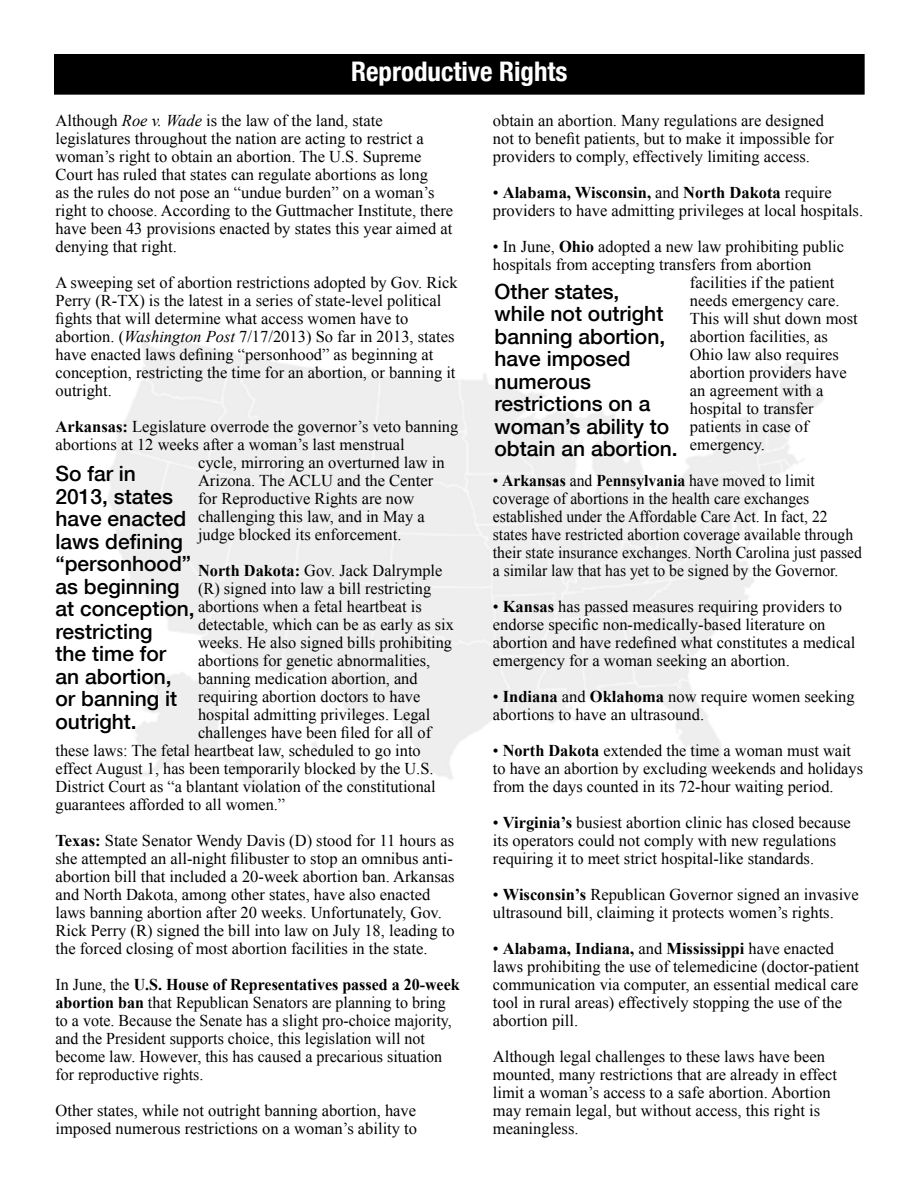
<style>
.page{position:relative;width:918px;height:1188px;background:#fff}
.page>*{position:absolute;margin:0;border:0;box-sizing:border-box;transform-origin:0 0}
.t1{font:700 condensed 27px "Helvetica Neue";color:#fff}
.t2{font:500 21px/22.5px "Helvetica Neue";color:#000}
.t3{font:16.5px/18px "Times New Roman";color:#000}
.t4{font:16.5px/18px "Times New Roman";color:#000;scale:.95 1}
.s1{font-style:italic}
.s2{font-weight:700}
</style>
<div class="page">
<div style="left:55px;top:55px;width:809px;height:39px;background:#000"></div>
<div style="left:54px;top:54px;width:811px;height:41px;border:2px solid #000"></div>
<h1 class="t1" style="left:351px;top:49px;width:218px">Reproductive Rights</h1>
<p class="t3" style="left:56px;top:111px;width:399px">Although <span class="s1">Roe v. Wade</span> is the law of the land, state legislatures throughout the nation are acting to restrict a woman’s right to obtain an abortion. The U.S. Supreme Court has ruled that states can regulate abortions as long<br>as the rules do not pose an “undue burden” on a woman’s right to choose. According to the Guttmacher Institute, there have been 43 provisions enacted by states this year aimed at denying that right.</p>
<p class="t3" style="left:56px;top:273px;width:404px">A sweeping set of abortion restrictions adopted by Gov. Rick Perry (R-TX) is the latest in a series of state-level political fights that will determine what access women have to abortion. (<span class="s1">Washington Post</span> 7/17/2013) So far in 2013, states have enacted laws defining “personhood” as beginning at conception, restricting the time for an abortion, or banning it outright.</p>
<p class="t3" style="left:56px;top:417px;width:404px"><span class="s2">Arkansas:</span> Legislature overrode the governor’s veto banning</p>
<p class="t3" style="left:56px;top:435px;width:351px">abortions at 12 weeks after a woman’s last menstrual</p>
<p class="t3" style="left:198px;top:453px;width:248px">cycle, mirroring an overturned law in</p>
<p class="t3" style="left:198px;top:471px;width:237px">Arizona. The ACLU and the Center</p>
<p class="t3" style="left:198px;top:489px;width:218px">for Reproductive Rights are now</p>
<p class="t3" style="left:198px;top:507px;width:228px">challenging this law, and in May a</p>
<p class="t3" style="left:198px;top:525px;width:205px">judge blocked its enforcement.</p>
<p class="t3" style="left:198px;top:561px;width:246px"><span class="s2">North Dakota:</span> Gov. Jack Dalrymple</p>
<p class="t3" style="left:198px;top:579px;width:235px">(R) signed into law a bill restricting</p>
<p class="t3" style="left:198px;top:597px;width:225px">abortions when a fetal heartbeat is</p>
<p class="t3" style="left:198px;top:615px;width:257px">detectable, which can be as early as six</p>
<p class="t3" style="left:198px;top:633px;width:256px">weeks. He also signed bills prohibiting</p>
<p class="t3" style="left:198px;top:651px;width:234px">abortions for genetic abnormalities,</p>
<p class="t3" style="left:198px;top:669px;width:221px">banning medication abortion, and</p>
<p class="t3" style="left:198px;top:687px;width:224px">requiring abortion doctors to have</p>
<p class="t3" style="left:198px;top:705px;width:234px">hospital admitting privileges. Legal</p>
<p class="t3" style="left:198px;top:723px;width:235px">challenges have been filed for all of</p>
<p class="t3" style="left:56px;top:741px;width:367px">these laws: The fetal heartbeat law, scheduled to go into</p>
<p class="t3" style="left:56px;top:759px;width:380px">effect August 1, has been temporarily blocked by the U.S.</p>
<p class="t3" style="left:56px;top:777px;width:382px">District Court as “a blantant violation of the constitutional</p>
<p class="t3" style="left:56px;top:795px;width:231px">guarantees afforded to all women.”</p>
<p class="t3" style="left:56px;top:831px;width:401px"><span class="s2">Texas:</span> State Senator Wendy Davis (D) stood for 11 hours as she attempted an all-night filibuster to stop an omnibus anti&shy;abortion bill that included a 20-week abortion ban. Arkansas and North Dakota, among other states, have also enacted laws banning abortion after 20 weeks. Unfortunately, Gov.<br>Rick Perry (R) signed the bill into law on July 18, leading to the forced closing of most abortion facilities in the state.</p>
<p class="t3" style="left:56px;top:975px;width:406px">In June, the <span class="s2">U.S. House of Representatives passed a 20-week abortion ban</span> that Republican Senators are planning to bring to a vote. Because the Senate has a slight pro-choice majority, and the President supports choice, this legislation will not become law. However, this has caused a precarious situation for reproductive rights.</p>
<p class="t3" style="left:56px;top:1101px;width:363px">Other states, while not outright banning abortion, have imposed numerous restrictions on a woman’s ability to</p>
<p class="t3" style="left:493px;top:111px;width:343px">obtain an abortion. Many regulations are designed not to benefit patients, but to make it impossible for providers to comply, effectively limiting access.</p>
<p class="t3" style="left:493px;top:183px;width:372px">• <span class="s2">Alabama, Wisconsin,</span> and <span class="s2">North Dakota</span> require providers to have admitting privileges at local hospitals.</p>
<p class="t3" style="left:493px;top:237px;width:353px">• In June, <span class="s2">Ohio</span> adopted a new law prohibiting public</p>
<p class="t3" style="left:493px;top:255px;width:320px">hospitals from accepting transfers from abortion</p>
<p class="t3" style="left:690px;top:273px;width:146px">facilities if the patient</p>
<p class="t3" style="left:690px;top:291px;width:151px">needs emergency care.</p>
<p class="t3" style="left:690px;top:309px;width:169px">This will shut down most</p>
<p class="t3" style="left:690px;top:327px;width:139px">abortion facilities, as</p>
<p class="t3" style="left:690px;top:345px;width:150px">Ohio law also requires</p>
<p class="t3" style="left:690px;top:363px;width:158px">abortion providers have</p>
<p class="t3" style="left:690px;top:381px;width:135px">an agreement with a</p>
<p class="t3" style="left:690px;top:399px;width:125px">hospital to transfer</p>
<p class="t3" style="left:690px;top:417px;width:120px">patients in case of</p>
<p class="t3" style="left:690px;top:435px;width:77px">emergency.</p>
<p class="t4" style="left:493px;top:471px;width:390px">• <span class="s2">Arkansas</span> and <span class="s2">Pennsylvania</span> have moved to limit coverage of abortions in the health care exchanges established under the Affordable Care Act. In fact, 22 states have restricted abortion coverage available through their state insurance exchanges. North Carolina just passed a similar law that has yet to be signed by the Governor.</p>
<p class="t3" style="left:493px;top:597px;width:364px">• <span class="s2">Kansas</span> has passed measures requiring providers to endorse specific non-medically-based literature on abortion and have redefined what constitutes a medical emergency for a woman seeking an abortion.</p>
<p class="t3" style="left:493px;top:687px;width:363px">• <span class="s2">Indiana</span> and <span class="s2">Oklahoma</span> now require women seeking abortions to have an ultrasound.</p>
<p class="t3" style="left:493px;top:741px;width:372px">• <span class="s2">North Dakota</span> extended the time a woman must wait to have an abortion by excluding weekends and holidays from the days counted in its 72-hour waiting period.</p>
<p class="t3" style="left:493px;top:813px;width:359px">• <span class="s2">Virginia’s</span> busiest abortion clinic has closed because its operators could not comply with new regulations requiring it to meet strict hospital-like standards.</p>
<p class="t3" style="left:493px;top:885px;width:368px">• <span class="s2">Wisconsin’s</span> Republican Governor signed an invasive ultrasound bill, claiming it protects women’s rights.</p>
<p class="t3" style="left:493px;top:939px;width:368px">• <span class="s2">Alabama, Indiana,</span> and <span class="s2">Mississippi</span> have enacted laws prohibiting the use of telemedicine (doctor-patient communication via computer, an essential medical care tool in rural areas) effectively stopping the use of the abortion pill.</p>
<p class="t3" style="left:493px;top:1047px;width:346px">Although legal challenges to these laws have been mounted, many restrictions that are already in effect limit a woman’s access to a safe abortion. Abortion may remain legal, but without access, this right is meaningless.</p>
<p class="t2" style="left:495px;top:279px;width:185px">Other states,<br>while not outright banning abortion, have imposed numerous restrictions on a woman’s ability to obtain an abortion.</p>
<p class="t2" style="left:56px;top:462px;width:141px">So far in<br>2013, states have enacted laws defining “personhood” as beginning at conception, restricting<br>the time for an abortion, or banning it outright.</p>
</div>
